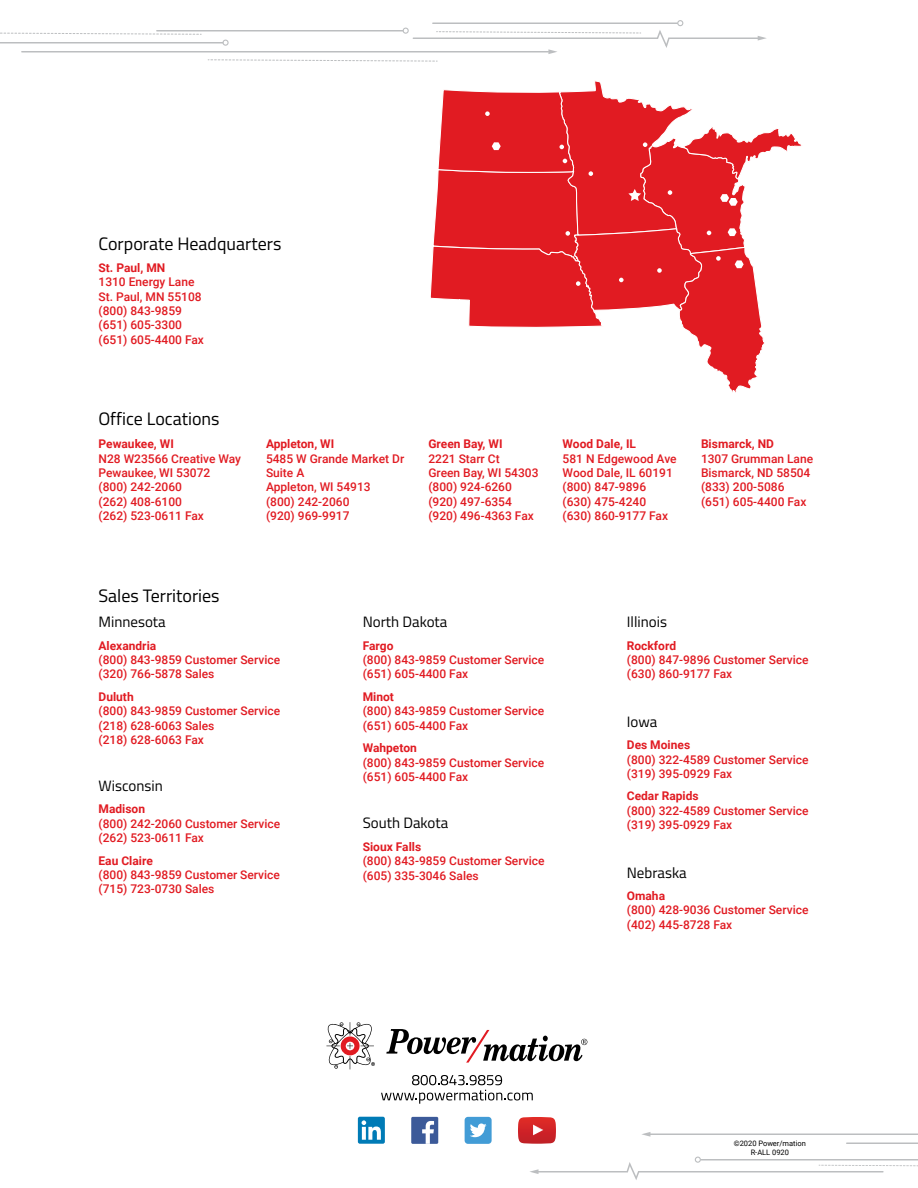
<style>
.page{position:relative;width:918px;height:1188px;background:#fff}
.page>*{position:absolute;margin:0;border:0;box-sizing:border-box;transform-origin:0 0}
.t1{font:18px "Titillium Web";color:#000}
.t2{font:15px "Titillium Web";color:#000}
.t3{font:500 12px/14.4px "Roboto";color:#e11b22}
.t4{font:700 12px "Roboto";color:#e11b22}
.t5{font:7.5px/9px "Roboto";color:#000;text-align:center}
</style>
<div class="page">
<svg style="left:386px;top:1029px;width:201px;height:34px"></svg>
<svg style="left:326px;top:1022px;width:49px;height:47px"></svg>
<svg style="left:381px;top:1075px;width:152px;height:29px"></svg>
<div style="left:358px;top:1117px;width:27px;height:27px;background:#007bb6;border-radius:2px"></div>
<svg style="left:362px;top:1120px;width:19px;height:20px"></svg>
<img style="left:518px;top:1117px;width:38px;height:27px">
<div style="left:411px;top:1117px;width:27px;height:27px;background:#3c5a99"></div>
<svg style="left:422px;top:1121px;width:12px;height:23px"></svg>
<div style="left:465px;top:1117px;width:27px;height:27px;background:#429cd6;border-radius:3px"></div>
<svg style="left:470px;top:1123px;width:17px;height:14px"></svg>
<hr style="left:0;top:42px;width:223px;height:2px;background:#bcbec0">
<hr style="left:22px;top:51px;width:526px;height:1px;background:#bcbec0">
<svg style="left:0;top:32px;width:201px;height:3px"></svg>
<hr style="left:157px;top:30px;width:246px;height:2px;background:#bcbec0">
<svg style="left:208px;top:20px;width:559px;height:42px"></svg>
<svg style="left:846px;top:1143px;width:72px;height:1px"></svg>
<svg style="left:642px;top:1132px;width:276px;height:5px"></svg>
<svg style="left:530px;top:1157px;width:388px;height:23px"></svg>
<svg style="left:430px;top:81px;width:372px;height:312px"></svg>
<h1 class="t1" style="left:99px;top:230px;width:184px">Corporate Headquarters</h1>
<p class="t4" style="left:99px;top:259px;width:68px">St. Paul, MN</p>
<p class="t3" style="left:99px;top:274px;width:107px">1310 Energy Lane<br>St. Paul, MN 55108 (800) 843-9859 (651) 605-3300 (651) 605-4400 Fax</p>
<h1 class="t1" style="left:98px;top:406px;width:123px">Office Locations</h1>
<p class="t4" style="left:99px;top:435px;width:77px">Pewaukee, WI</p>
<p class="t3" style="left:99px;top:451px;width:144px">N28 W23566 Creative Way<br>Pewaukee, WI 53072 (800) 242-2060<br>(262) 408-6100<br>(262) 523-0611 Fax</p>
<p class="t4" style="left:266px;top:435px;width:70px">Appleton, WI</p>
<p class="t3" style="left:266px;top:451px;width:140px">5485 W Grande Market Dr<br>Suite A<br>Appleton, WI 54913<br>(800) 242-2060<br>(920) 969-9917</p>
<p class="t4" style="left:428px;top:435px;width:76px">Green Bay, WI</p>
<p class="t3" style="left:428px;top:451px;width:112px">2221 Starr Ct<br>Green Bay, WI 54303 (800) 924-6260 (920) 497-6354 (920) 496-4363 Fax</p>
<p class="t4" style="left:563px;top:435px;width:75px">Wood Dale, IL</p>
<p class="t3" style="left:563px;top:451px;width:115px">581 N Edgewood Ave<br>Wood Dale, IL 60191 (800) 847-9896 (630) 475-4240 (630) 860-9177 Fax</p>
<p class="t4" style="left:701px;top:435px;width:74px">Bismarck, ND</p>
<p class="t3" style="left:701px;top:451px;width:114px">1307 Grumman Lane<br>Bismarck, ND 58504 (833) 200-5086 (651) 605-4400 Fax</p>
<h1 class="t1" style="left:99px;top:582px;width:123px">Sales Territories</h1>
<p class="t2" style="left:99px;top:611px;width:69px">Minnesota</p>
<p class="t4" style="left:99px;top:637px;width:59px">Alexandria</p>
<p class="t3" style="left:99px;top:652px;width:183px">(800) 843-9859 Customer Service (320) 766-5878 Sales</p>
<p class="t4" style="left:99px;top:688px;width:37px">Duluth</p>
<p class="t3" style="left:99px;top:703px;width:183px">(800) 843-9859 Customer Service (218) 628-6063 Sales<br>(218) 628-6063 Fax</p>
<p class="t2" style="left:99px;top:775px;width:66px">Wisconsin</p>
<p class="t4" style="left:99px;top:801px;width:48px">Madison</p>
<p class="t3" style="left:99px;top:816px;width:183px">(800) 242-2060 Customer Service (262) 523-0611 Fax</p>
<p class="t4" style="left:99px;top:852px;width:56px">Eau Claire</p>
<p class="t3" style="left:99px;top:867px;width:183px">(800) 843-9859 Customer Service (715) 723-0730 Sales</p>
<p class="t2" style="left:363px;top:611px;width:86px">North Dakota</p>
<p class="t4" style="left:363px;top:637px;width:32px">Fargo</p>
<p class="t3" style="left:363px;top:652px;width:183px">(800) 843-9859 Customer Service (651) 605-4400 Fax</p>
<p class="t4" style="left:363px;top:688px;width:33px">Minot</p>
<p class="t3" style="left:363px;top:703px;width:183px">(800) 843-9859 Customer Service (651) 605-4400 Fax</p>
<p class="t4" style="left:363px;top:739px;width:56px">Wahpeton</p>
<p class="t3" style="left:363px;top:755px;width:183px">(800) 843-9859 Customer Service (651) 605-4400 Fax</p>
<p class="t2" style="left:363px;top:812px;width:87px">South Dakota</p>
<p class="t4" style="left:363px;top:838px;width:60px">Sioux Falls</p>
<p class="t3" style="left:363px;top:853px;width:183px">(800) 843-9859 Customer Service (605) 335-3046 Sales</p>
<p class="t2" style="left:627px;top:611px;width:42px">Illinois</p>
<p class="t4" style="left:627px;top:637px;width:51px">Rockford</p>
<p class="t3" style="left:627px;top:652px;width:183px">(800) 847-9896 Customer Service (630) 860-9177 Fax</p>
<p class="t2" style="left:627px;top:710px;width:32px">Iowa</p>
<p class="t4" style="left:627px;top:737px;width:65px">Des Moines</p>
<p class="t3" style="left:627px;top:752px;width:183px">(800) 322-4589 Customer Service (319) 395-0929 Fax</p>
<p class="t4" style="left:627px;top:788px;width:73px">Cedar Rapids</p>
<p class="t3" style="left:627px;top:803px;width:183px">(800) 322-4589 Customer Service (319) 395-0929 Fax</p>
<p class="t2" style="left:627px;top:861px;width:61px">Nebraska</p>
<p class="t4" style="left:627px;top:887px;width:40px">Omaha</p>
<p class="t3" style="left:627px;top:903px;width:183px">(800) 428-9036 Customer Service (402) 445-8728 Fax</p>
<p class="t5" style="left:734px;top:1139px;width:74px">©2020 Power/mation<br>R-ALL 0920</p>
</div>
